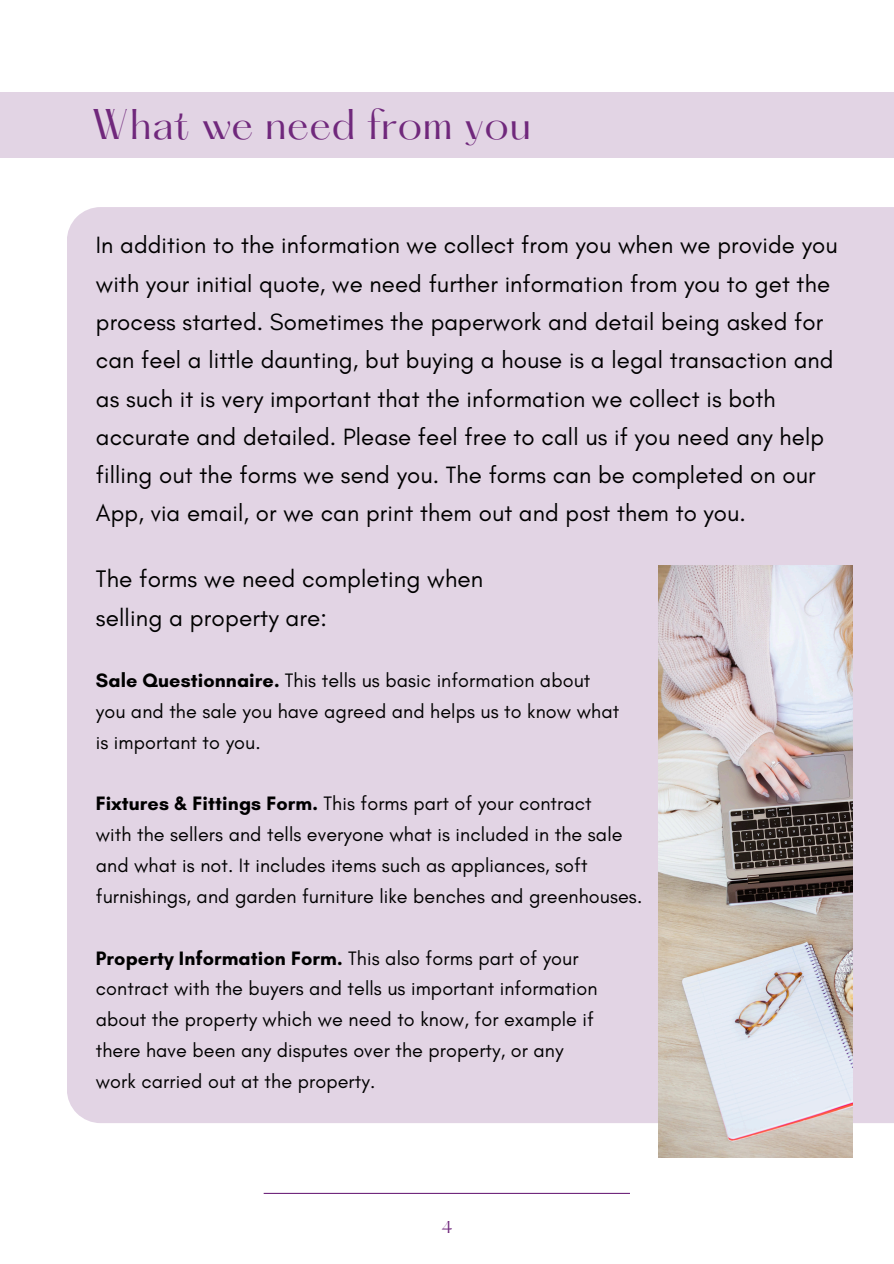
<style>
.page{position:relative;width:894px;height:1264px;background:#fff}
.page>*{position:absolute;margin:0;border:0;box-sizing:border-box;transform-origin:0 0}
.t1{font:37.5px "Hatton";letter-spacing:.01em;color:#70287c}
.t2{font:24.3px/38.8px "Glacial Indifference";letter-spacing:.005em;color:#000}
.t3{font:24px/38.2px "Glacial Indifference";letter-spacing:.005em;color:#000}
.t4{font:19.8px/30.8px "Glacial Indifference";letter-spacing:.005em;color:#000}
.t5{font:15px "Hatton";color:#70287c}
.s1{font-weight:700}
</style>
<div class="page">
<div style="left:0;top:92px;width:893px;height:66px;background:#e2d4e4"></div>
<div style="left:67px;top:207px;width:826px;height:916px;background:#e2d4e4"></div>
<img style="left:658px;top:565px;width:194px;height:592px">
<hr style="left:263px;top:1192px;width:366px;height:1px;background:#70287c">
<h1 class="t1" style="left:92px;top:106px;width:440px">What we need from you</h1>
<h2 class="t3" style="left:96px;top:226px;width:743px">In addition to the information we collect from you when we provide you with your initial quote, we need further information from you to get the process started. Sometimes the paperwork and detail being asked for can feel a little daunting, but buying a house is a legal transaction and as such it is very important that the information we collect is both accurate and detailed. Please feel free to call us if you need any help filling out the forms we send you. The forms can be completed on our App, via email, or we can print them out and post them to you.</h2>
<p class="t2" style="left:96px;top:558px;width:389px">The forms we need completing when selling a property are:</p>
<p class="t4" style="left:96px;top:665px;width:496px"><span class="s1">Sale Questionnaire.</span> This tells us basic information about</p>
<p class="t4" style="left:96px;top:695px;width:524px">you and the sale you have agreed and helps us to know what</p>
<p class="t4" style="left:96px;top:726px;width:166px">is important to you.</p>
<p class="t4" style="left:96px;top:788px;width:497px"><span class="s1">Fixtures &amp; Fittings Form.</span> This forms part of your contract</p>
<p class="t4" style="left:96px;top:819px;width:548px">with the sellers and tells everyone what is included in the sale and what is not. It includes items such as appliances, soft furnishings, and garden furniture like benches and greenhouses.</p>
<p class="t4" style="left:96px;top:942px;width:503px"><span class="s1">Property Information Form.</span> This also forms part of your contract with the buyers and tells us important information about the property which we need to know, for example if there have been any disputes over the property, or any</p>
<p class="t4" style="left:96px;top:1065px;width:281px">work carried out at the property.</p>
<h2 class="t5" style="left:441px;top:1219px;width:12px">4</h2>
</div>
